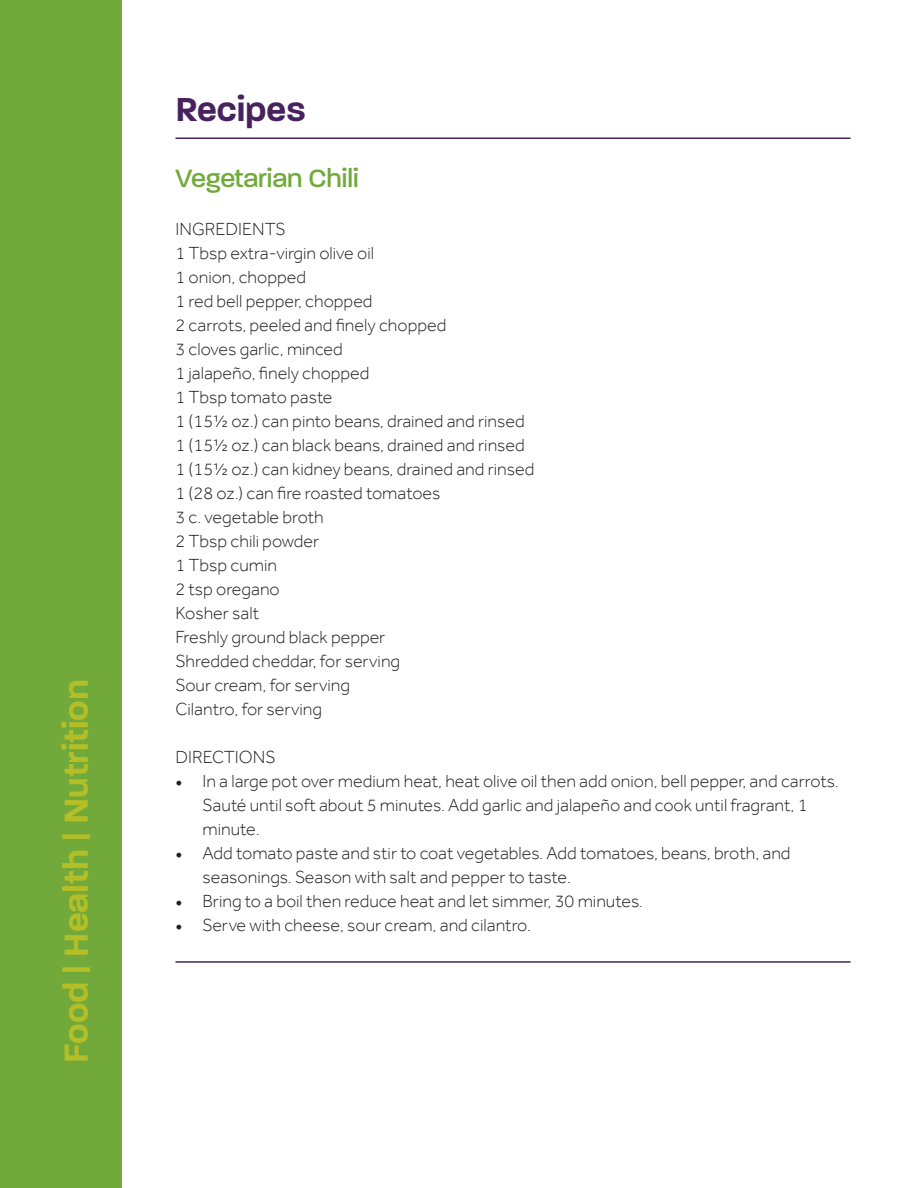
<style>
.page{position:relative;width:918px;height:1188px;background:#fff}
.page>*{position:absolute;margin:0;border:0;box-sizing:border-box;transform-origin:0 0}
.t1{font:600 36px "Paralucent";color:#b4be27}
.t2{font:600 36px "Paralucent";color:#48215f}
.t3{font:500 27px "Paralucent";color:#71aa3b}
.t4{font:300 18px/24px "Effra";color:#231f20}
.s1{font-family:"Minion Pro";font-weight:400}
</style>
<div class="page">
<div style="left:0;top:0;width:122px;height:1188px;background:#71aa3b"></div>
<hr style="left:176px;top:137px;width:674px;height:2px;background:#48215f">
<hr style="left:176px;top:961px;width:674px;height:2px;background:#48215f">
<h1 class="t1" style="left:54px;top:1063px;width:385px;rotate:-90deg">Food | Health | Nutrition</h1>
<p class="t2" style="left:176px;top:88px;width:132px">Recipes</p>
<p class="t3" style="left:176px;top:162px;width:185px">Vegetarian Chili</p>
<p class="t4" style="left:176px;top:216px;width:112px">INGREDIENTS</p>
<p class="t4" style="left:176px;top:240px;width:200px">1 Tbsp extra-virgin olive oil</p>
<p class="t4" style="left:176px;top:264px;width:132px">1 onion, chopped</p>
<p class="t4" style="left:176px;top:288px;width:199px">1 red bell pepper, chopped</p>
<p class="t4" style="left:176px;top:312px;width:272px">2 carrots, peeled and finely chopped</p>
<p class="t4" style="left:176px;top:336px;width:169px">3 cloves garlic, minced</p>
<p class="t4" style="left:176px;top:360px;width:196px">1 jalapeño, finely chopped</p>
<p class="t4" style="left:176px;top:384px;width:159px">1 Tbsp tomato paste</p>
<p class="t4" style="left:176px;top:408px;width:351px">1 (151/2 oz.) can pinto beans, drained and rinsed</p>
<p class="t4" style="left:176px;top:432px;width:351px">1 (151/2 oz.) can black beans, drained and rinsed</p>
<p class="t4" style="left:176px;top:456px;width:360px">1 (151/2 oz.) can kidney beans, drained and rinsed</p>
<p class="t4" style="left:176px;top:480px;width:266px">1 (28 oz.) can fire roasted tomatoes</p>
<p class="t4" style="left:176px;top:504px;width:150px">3 c. vegetable broth</p>
<p class="t4" style="left:176px;top:528px;width:145px">2 Tbsp chili powder</p>
<p class="t4" style="left:176px;top:552px;width:103px">1 Tbsp cumin</p>
<p class="t4" style="left:176px;top:576px;width:106px">2 tsp oregano</p>
<p class="t4" style="left:176px;top:600px;width:85px">Kosher salt</p>
<p class="t4" style="left:176px;top:624px;width:211px">Freshly ground black pepper</p>
<p class="t4" style="left:176px;top:648px;width:226px">Shredded cheddar, for serving</p>
<p class="t4" style="left:176px;top:672px;width:176px">Sour cream, for serving</p>
<p class="t4" style="left:176px;top:696px;width:148px">Cilantro, for serving</p>
<p class="t4" style="left:176px;top:744px;width:102px">DIRECTIONS</p>
<p class="t4" style="left:202px;top:768px;width:638px;text-indent:-27px"><span class="s1">•</span> In a large pot over medium heat, heat olive oil then add onion, bell pepper, and carrots.<br>Sauté until soft about 5 minutes. Add garlic and jalapeño and cook until fragrant, 1 minute.</p>
<p class="t4" style="left:202px;top:840px;width:590px;text-indent:-27px"><span class="s1">•</span> Add tomato paste and stir to coat vegetables. Add tomatoes, beans, broth, and seasonings. Season with salt and pepper to taste.</p>
<p class="t4" style="left:176px;top:888px;width:469px"><span class="s1">•</span> Bring to a boil then reduce heat and let simmer, 30 minutes.</p>
<p class="t4" style="left:176px;top:912px;width:357px"><span class="s1">•</span> Serve with cheese, sour cream, and cilantro.</p>
</div>
